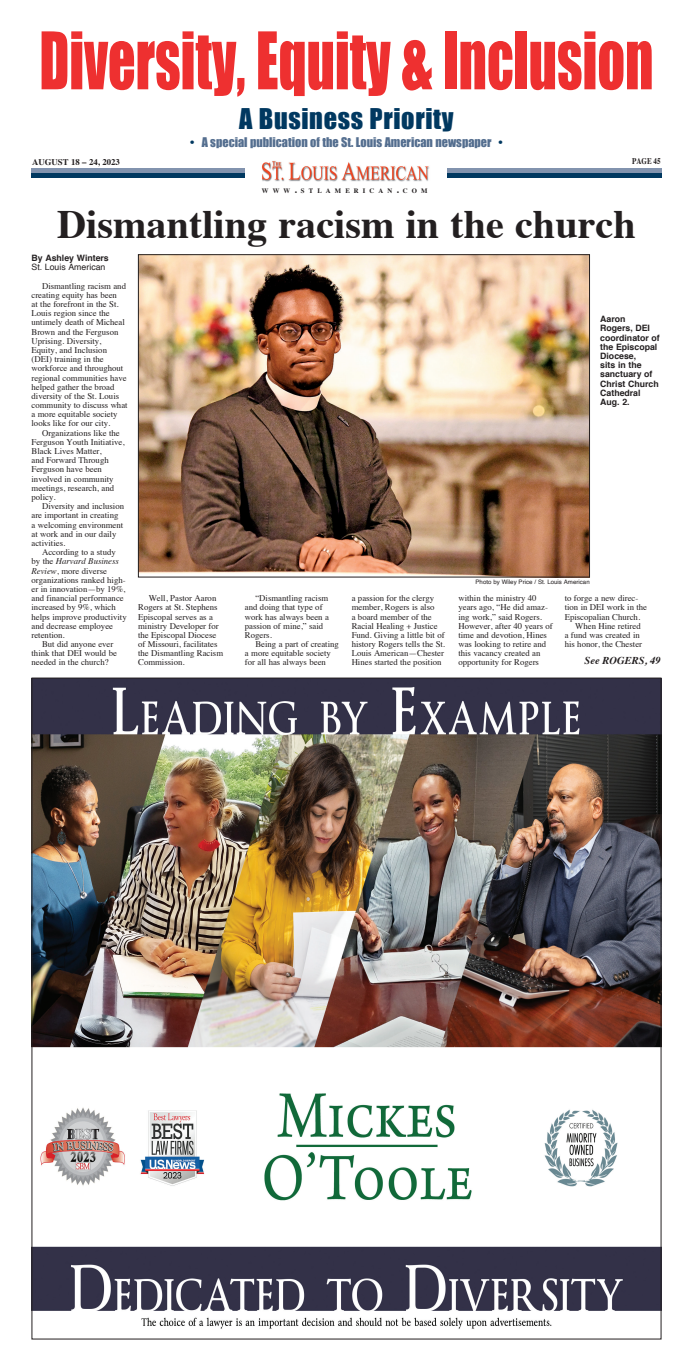
<style>
.page{position:relative;width:693px;height:1371px;background:#fff}
.page>*{position:absolute;margin:0;border:0;box-sizing:border-box;transform-origin:0 0}
.t1{font:73.24px "Impact";color:#ee3030;scale:.74 1}
.t2{font:700 40.25px "Times";color:#231f20}
.t3{font:26.25px "Impact";letter-spacing:.025em;color:#003860}
.t4{font:12.25px "Impact";color:#546e8f}
.t5{font:italic 700 10.5px "Times";color:#231f20}
.t6{font:8.75px/9.2px "Times";color:#231f20}
.t7{font:700 8.75px/9.2px "Helvetica";color:#231f20}
.t8{font:italic 8.75px "Times";color:#231f20}
.t9{font:700 8.75px "Times";color:#231f20}
.t10{font:8.75px "Helvetica";color:#231f20}
.t11{font:700 8.75px "Times";color:#231f20;scale:.8 1}
.t12{font:700 6.74px "Times";letter-spacing:.605em;color:#231f20}
.t13{font:6.12px "Helvetica";color:#231f20}
.s1{color:#003860}
.s2{font-size:9.62px}
.s3{font-style:normal}
.s4{font-style:italic}
</style>
<div class="page">
<img style="left:34px;top:679px;width:626px;height:650px">
<hr style="left:447px;top:169px;width:215px;height:4px;background:#8293ae">
<div style="left:447px;top:173px;width:215px;height:5px;background:#003860"></div>
<hr style="left:31px;top:169px;width:214px;height:4px;background:#8293ae">
<div style="left:31px;top:173px;width:214px;height:5px;background:#003860"></div>
<img style="left:261px;top:161px;width:169px;height:21px">
<img style="left:140px;top:256px;width:448px;height:319px">
<div style="left:138px;top:254px;width:452px;height:323px;border:1px solid #231f20"></div>
<h1 class="t1" style="left:39px;top:30px;width:831px">Diversity, Equity &amp; Inclusion</h1>
<h3 class="t3" style="left:239px;top:108px;width:216px">A Business Priority</h3>
<p class="t9" style="left:32px;top:159px;width:89px">AUGUST 18 – 24, 2023</p>
<p class="t11" style="left:632px;top:157px;width:37px">PAGE 45</p>
<h3 class="t4" style="left:190px;top:137px;width:314px"><span class="s1">•</span> A special publication of the St. Louis American newspaper <span class="s1">•</span></h3>
<p class="t12" style="left:262px;top:186px;width:167px">WWW<span class="s2">.</span>STLAMERICAN<span class="s2">.</span>COM</p>
<h2 class="t2" style="left:57px;top:210px;width:580px">Dismantling racism in the church</h2>
<p class="t7" style="left:32px;top:254px;width:79px">By Ashley Winters</p>
<p class="t10" style="left:32px;top:264px;width:75px">St. Louis American</p>
<p class="t6" style="left:32px;top:282px;width:98px;text-indent:10px">Dismantling racism and creating equity has been<br>at the forefront in the St.<br>Louis region since the untimely death of Micheal<br>Brown and the Ferguson<br>Uprising. Diversity,<br>Equity, and Inclusion (DEI) training in the workforce and throughout regional communities have helped gather the broad diversity of the St. Louis community to discuss what a more equitable society looks like for our city.</p>
<p class="t6" style="left:32px;top:429px;width:95px;text-indent:10px">Organizations like the<br>Ferguson Youth Initiative,<br>Black Lives Matter,<br>and Forward Through<br>Ferguson have been involved in community meetings, research, and policy.</p>
<p class="t6" style="left:32px;top:502px;width:94px;text-indent:10px">Diversity and inclusion are important in creating a welcoming environment at work and in our daily activities.</p>
<p class="t6" style="left:42px;top:548px;width:75px">According to a study</p>
<p class="t8" style="left:32px;top:556px;width:89px"><span class="s3">by the</span> Harvard Business</p>
<p class="t6" style="left:32px;top:567px;width:77px"><span class="s4">Review</span>, more diverse</p>
<p class="t6" style="left:32px;top:576px;width:96px">organizations ranked high-</p>
<p class="t6" style="left:32px;top:585px;width:95px">er in innovation—by 19%,</p>
<p class="t6" style="left:32px;top:594px;width:94px">and financial performance</p>
<p class="t6" style="left:32px;top:603px;width:86px">increased by 9%, which</p>
<p class="t6" style="left:32px;top:613px;width:97px">helps improve productivity</p>
<p class="t6" style="left:32px;top:622px;width:83px">and decrease employee</p>
<p class="t6" style="left:32px;top:631px;width:35px">retention.</p>
<p class="t6" style="left:42px;top:640px;width:73px">But did anyone ever</p>
<p class="t6" style="left:32px;top:649px;width:87px">think that DEI would be</p>
<p class="t6" style="left:32px;top:658px;width:79px">needed in the church?</p>
<p class="t6" style="left:138px;top:594px;width:87px;text-indent:10px">Well, Pastor Aaron<br>Rogers at St. Stephens<br>Episcopal serves as a ministry Developer for the Episcopal Diocese of Missouri, facilitates the Dismantling Racism<br>Commission.</p>
<p class="t6" style="left:245px;top:594px;width:85px;text-indent:10px">“Dismantling racism and doing that type of work has always been a passion of mine,” said<br>Rogers.</p>
<p class="t6" style="left:245px;top:640px;width:95px;text-indent:10px">Being a part of creating a more equitable society for all has always been</p>
<p class="t7" style="left:600px;top:315px;width:61px">Aaron<br>Rogers, DEI coordinator of the Episcopal<br>Diocese,<br>sits in the sanctuary of<br>Christ Church<br>Cathedral<br>Aug. 2.</p>
<p class="t13" style="left:476px;top:579px;width:116px">Photo by Wiley Price / St. Louis American</p>
<p class="t6" style="left:352px;top:594px;width:95px">a passion for the clergy member, Rogers is also<br>a board member of the<br>Racial Healing + Justice<br>Fund. Giving a little bit of history Rogers tells the St.<br>Louis American—Chester<br>Hines started the position</p>
<p class="t6" style="left:458px;top:594px;width:96px">within the ministry 40 years ago, “He did amaz&shy;ing work,” said Rogers.<br>However, after 40 years of time and devotion, Hines was looking to retire and this vacancy created an opportunity for Rogers</p>
<p class="t6" style="left:565px;top:594px;width:75px">to forge a new direc-</p>
<p class="t6" style="left:565px;top:603px;width:84px">tion in DEI work in the</p>
<p class="t6" style="left:565px;top:613px;width:77px">Episcopalian Church.</p>
<p class="t6" style="left:575px;top:622px;width:67px">When Hine retired</p>
<p class="t6" style="left:565px;top:631px;width:77px">a fund was created in</p>
<p class="t6" style="left:565px;top:640px;width:79px">his honor, the Chester</p>
<p class="t5" style="left:585px;top:656px;width:78px">See ROGERS, 49</p>
</div>
